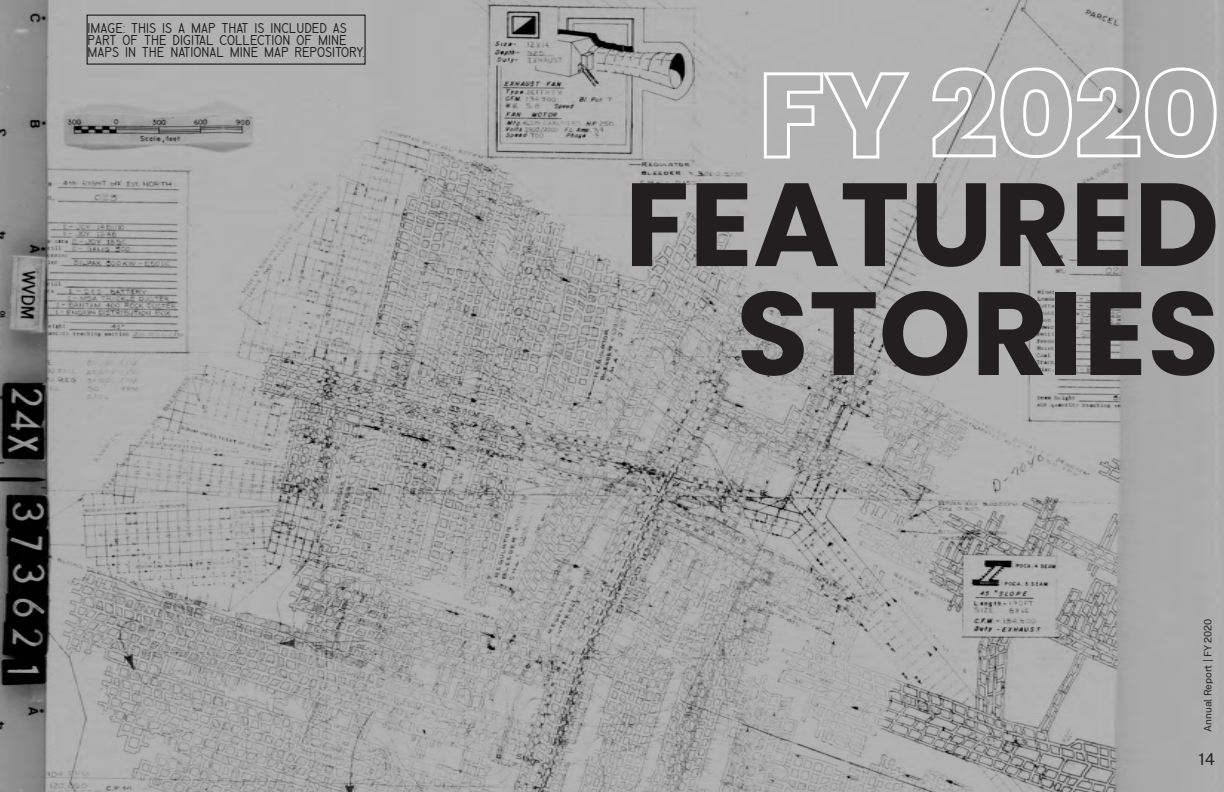
<style>
.page{position:relative;width:1224px;height:792px;background:#fff}
.page>*{position:absolute;margin:0;border:0;box-sizing:border-box;transform-origin:0 0}
.SECTION_TITLES{font:700 118px/109px "Poppins";color:#231f20;text-align:right}
.t1{font:16px "Public Sans";color:#231f20}
.Body_Text{font:300 10px "Engineering Plot";color:#231f20}
.t2{font:10px "Public Sans";color:#231f20}
.s1{font-weight:800;color:#fff}
</style>
<div class="page">
<img style="left:0;top:0;width:1224px;height:792px">
<p class="Body_Text" style="left:88px;top:23px;width:12px">IMAGE</p>
<p class="Body_Text" style="left:123px;top:23px;width:156px">: THIS IS AMAP THAT IS INCLUDED</p>
<p class="Body_Text" style="left:333px;top:23px;width:8px">AS</p>
<p class="Body_Text" style="left:88px;top:35px;width:16px">PART</p>
<p class="Body_Text" style="left:123px;top:35px;width:9px">OF</p>
<p class="Body_Text" style="left:144px;top:35px;width:36px">THE DIGITAL</p>
<p class="Body_Text" style="left:220px;top:35px;width:8px">COLLECTION</p>
<p class="Body_Text" style="left:297px;top:35px;width:9px">OF</p>
<p class="Body_Text" style="left:318px;top:35px;width:8px">MINE</p>
<p class="Body_Text" style="left:88px;top:47px;width:93px">MAPS IN THE NATIONAL</p>
<p class="Body_Text" style="left:230px;top:47px;width:17px">MINE</p>
<p class="Body_Text" style="left:264px;top:47px;width:58px">MAP REPOSITORY</p>
<p class="Body_Text" style="left:363px;top:47px;width:3px">.</p>
<p class="SECTION_TITLES" style="left:625px;top:62px;width:596px"><span class="s1">FY 2020<br></span>FEATURED<br>STORIES</p>
<p class="t2" style="left:1201px;top:732px;width:115px;rotate:-90deg">Annual Report | FY 2020</p>
<h2 class="t1" style="left:1198px;top:748px;width:18px">14</h2>
</div>
